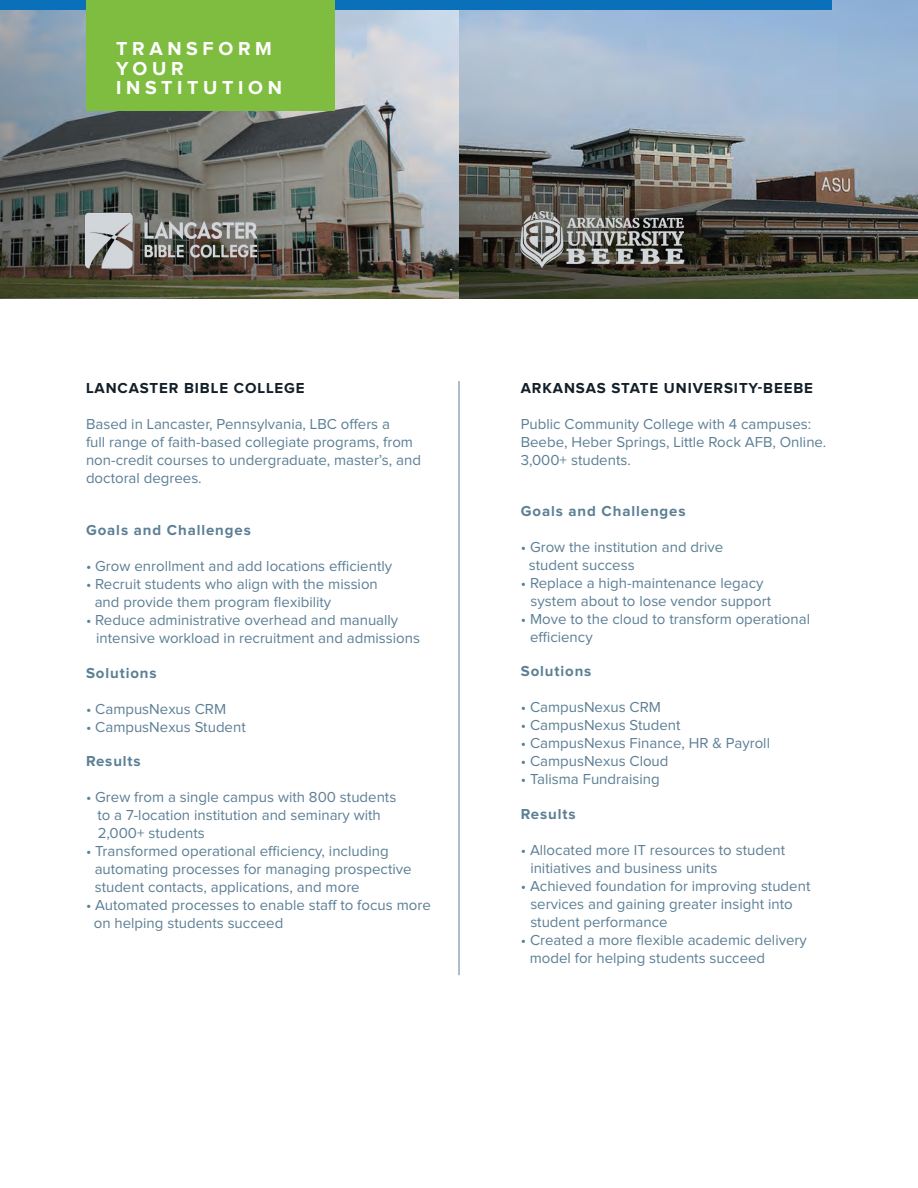
<style>
.page{position:relative;width:918px;height:1188px;background:#fff}
.page>*{position:absolute;margin:0;border:0;box-sizing:border-box;transform-origin:0 0}
.t1{font:700 19.5px "Proxima Nova";letter-spacing:.24em;color:#fff}
.t2{font:15px/18px "Proxima Nova";color:#5c7f95}
.t3{font:700 15px "Proxima Nova";letter-spacing:.06em;color:#5c7f95}
.t4{font:700 15px "Proxima Nova";letter-spacing:.06em;color:#121f29}
</style>
<div class="page">
<img style="left:0;top:0;width:918px;height:298px">
<hr style="left:459px;top:381px;width:1px;height:594px;background:#5c7f95">
<div style="left:0;top:0;width:832px;height:10px;background:#0970b9"></div>
<div style="left:86px;top:0;width:249px;height:111px;background:#7fbd41"></div>
<img style="left:78px;top:201px;width:195px;height:75px">
<img style="left:521px;top:212px;width:162px;height:55px">
<p class="t1" style="left:116px;top:40px;width:157px">TRANSFORM</p>
<p class="t1" style="left:116px;top:59px;width:69px">YOUR</p>
<p class="t1" style="left:116px;top:79px;width:167px">INSTITUTION</p>
<p class="t4" style="left:86px;top:381px;width:220px">LANCASTER BIBLE COLLEGE</p>
<p class="t2" style="left:86px;top:416px;width:337px">Based in Lancaster, Pennsylvania, LBC offers a<br>full range of faith-based collegiate programs, from non-credit courses to undergraduate, master’s, and doctoral degrees.</p>
<p class="t3" style="left:86px;top:524px;width:166px">Goals and Challenges</p>
<p class="t2" style="left:86px;top:558px;width:308px">• Grow enrollment and add locations efficiently</p>
<p class="t2" style="left:95px;top:576px;width:285px;text-indent:-9px">• Recruit students who align with the mission and provide them program flexibility</p>
<p class="t2" style="left:96px;top:612px;width:325px;text-indent:-10px">• Reduce administrative overhead and manually intensive workload in recruitment and admissions</p>
<p class="t3" style="left:86px;top:666px;width:72px">Solutions</p>
<p class="t2" style="left:86px;top:701px;width:142px">• CampusNexus CRM</p>
<p class="t2" style="left:86px;top:719px;width:161px">• CampusNexus Student</p>
<p class="t3" style="left:86px;top:755px;width:56px">Results</p>
<p class="t2" style="left:97px;top:789px;width:300px;text-indent:-11px">• Grew from a single campus with 800 students to a 7-location institution and seminary with<br>2,000+ students</p>
<p class="t2" style="left:95px;top:843px;width:318px;text-indent:-9px">• Transformed operational efficiency, including automating processes for managing prospective student contacts, applications, and more</p>
<p class="t2" style="left:94px;top:897px;width:339px;text-indent:-8px">• Automated processes to enable staff to focus more on helping students succeed</p>
<p class="t4" style="left:521px;top:381px;width:294px">ARKANSAS STATE UNIVERSITY-BEEBE</p>
<p class="t2" style="left:521px;top:416px;width:307px">Public Community College with 4 campuses:<br>Beebe, Heber Springs, Little Rock AFB, Online.<br>3,000+ students.</p>
<p class="t3" style="left:521px;top:504px;width:166px">Goals and Challenges</p>
<p class="t2" style="left:529px;top:539px;width:196px;text-indent:-8px">• Grow the institution and drive student success</p>
<p class="t2" style="left:531px;top:575px;width:242px;text-indent:-10px">• Replace a high-maintenance legacy system about to lose vendor support</p>
<p class="t2" style="left:530px;top:611px;width:282px;text-indent:-9px">• Move to the cloud to transform operational efficiency</p>
<p class="t3" style="left:521px;top:665px;width:72px">Solutions</p>
<p class="t2" style="left:521px;top:699px;width:142px">• CampusNexus CRM</p>
<p class="t2" style="left:521px;top:717px;width:161px">• CampusNexus Student</p>
<p class="t2" style="left:521px;top:735px;width:251px">• CampusNexus Finance, HR &amp; Payroll</p>
<p class="t2" style="left:521px;top:753px;width:149px">• CampusNexus Cloud</p>
<p class="t2" style="left:521px;top:771px;width:140px">• Talisma Fundraising</p>
<p class="t3" style="left:521px;top:807px;width:56px">Results</p>
<p class="t2" style="left:530px;top:842px;width:256px;text-indent:-10px">• Allocated more IT resources to student initiatives and business units</p>
<p class="t2" style="left:530px;top:878px;width:282px;text-indent:-10px">• Achieved foundation for improving student services and gaining greater insight into student performance</p>
<p class="t2" style="left:530px;top:932px;width:279px;text-indent:-9px">• Created a more flexible academic delivery model for helping students succeed</p>
</div>
